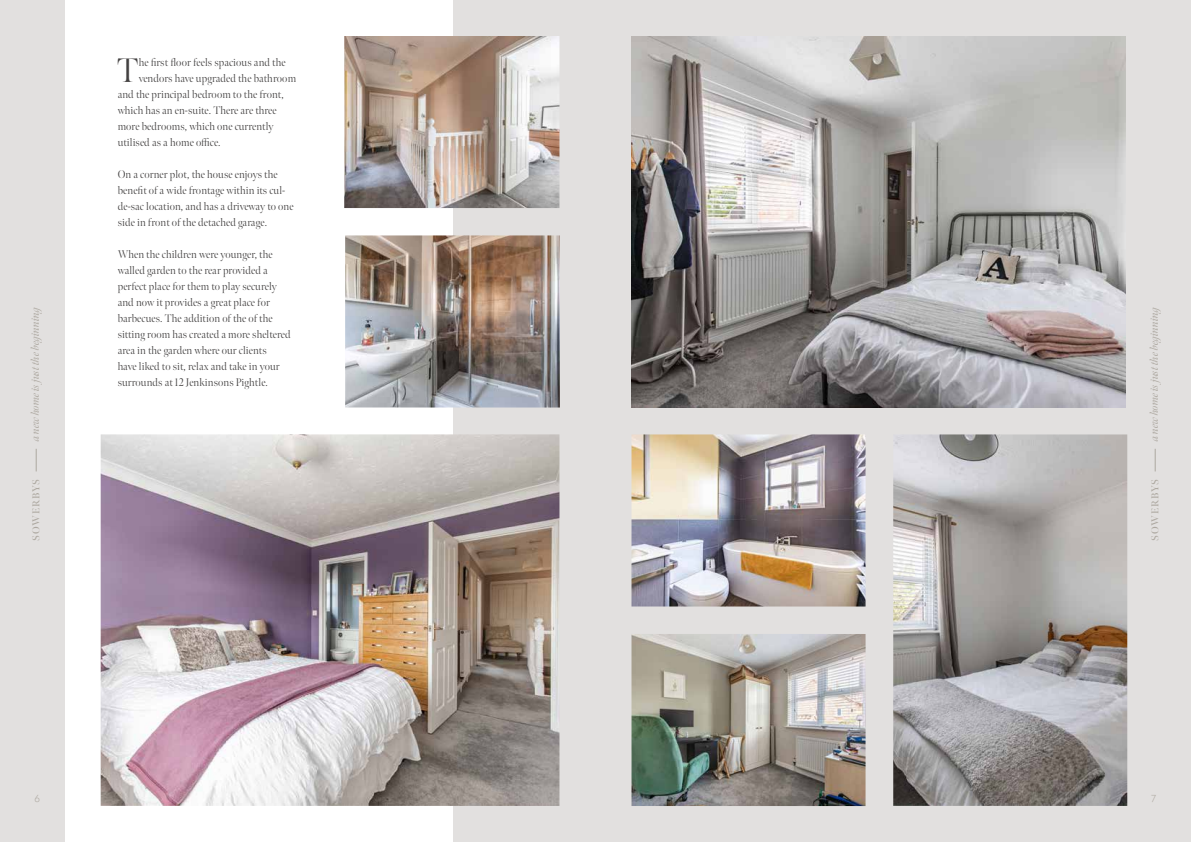
<style>
.page{position:relative;width:1191px;height:842px;background:#fff}
.page>*{position:absolute;margin:0;border:0;box-sizing:border-box;transform-origin:0 0}
.t1{font:300 34px "Meno Banner";color:#434141}
.t2{font:300 11px/16px "Meno Banner";letter-spacing:.01em;color:#434141}
.t3{font:italic 11px "Meno Banner";letter-spacing:-.01em;color:#ada8a0}
.t4{font:600 10px "Meno Banner";letter-spacing:.08em;color:#ada8a0}
.t5{font:300 10px "Quasimoda";color:#ada8a0}
</style>
<div class="page">
<div style="left:0;top:0;width:595px;height:842px;background:#e2e0df"></div>
<div style="left:595px;top:0;width:596px;height:842px;background:#e2e0df"></div>
<svg style="left:36px;top:449px;width:1px;height:22px"></svg>
<svg style="left:1155px;top:449px;width:1px;height:22px"></svg>
<div style="left:65px;top:0;width:387px;height:842px;background:#fff"></div>
<img style="left:631px;top:36px;width:494px;height:371px">
<img style="left:344px;top:36px;width:215px;height:172px">
<img style="left:893px;top:434px;width:234px;height:372px">
<img style="left:345px;top:235px;width:215px;height:172px">
<img style="left:101px;top:434px;width:458px;height:372px">
<img style="left:631px;top:434px;width:234px;height:172px">
<img style="left:631px;top:634px;width:234px;height:172px">
<h1 class="t1" style="left:117px;top:50px;width:23px">T</h1>
<p class="t2" style="left:139px;top:54px;width:148px">he first floor feels spacious and the</p>
<p class="t2" style="left:139px;top:70px;width:159px">vendors have upgraded the bathroom</p>
<p class="t2" style="left:118px;top:86px;width:168px">and the principal bedroom to the front,</p>
<p class="t2" style="left:118px;top:102px;width:160px">which has an en-suite. There are three</p>
<p class="t2" style="left:118px;top:118px;width:157px">more bedrooms, which one currently</p>
<p class="t2" style="left:118px;top:134px;width:104px">utilised as a home office.</p>
<p class="t2" style="left:118px;top:166px;width:177px">On a corner plot, the house enjoys the benefit of a wide frontage within its cul&shy;de-sac location, and has a driveway to one side in front of the detached garage.</p>
<p class="t2" style="left:118px;top:246px;width:174px">When the children were younger, the walled garden to the rear provided a perfect place for them to play securely and now it provides a great place for barbecues. The addition of the of the sitting room has created a more sheltered area in the garden where our clients<br>have liked to sit, relax and take in your surrounds at 12 Jenkinsons Pightle.</p>
<p class="t3" style="left:29px;top:441px;width:138px;rotate:-90deg">a new home is just the beginning</p>
<p class="t3" style="left:1147px;top:441px;width:138px;rotate:-90deg">a new home is just the beginning</p>
<p class="t4" style="left:30px;top:541px;width:63px;rotate:-90deg">SOWERBYS</p>
<p class="t4" style="left:1149px;top:541px;width:63px;rotate:-90deg">SOWERBYS</p>
<p class="t5" style="left:35px;top:791px;width:7px">6</p>
<p class="t5" style="left:1151px;top:791px;width:6px">7</p>
</div>
